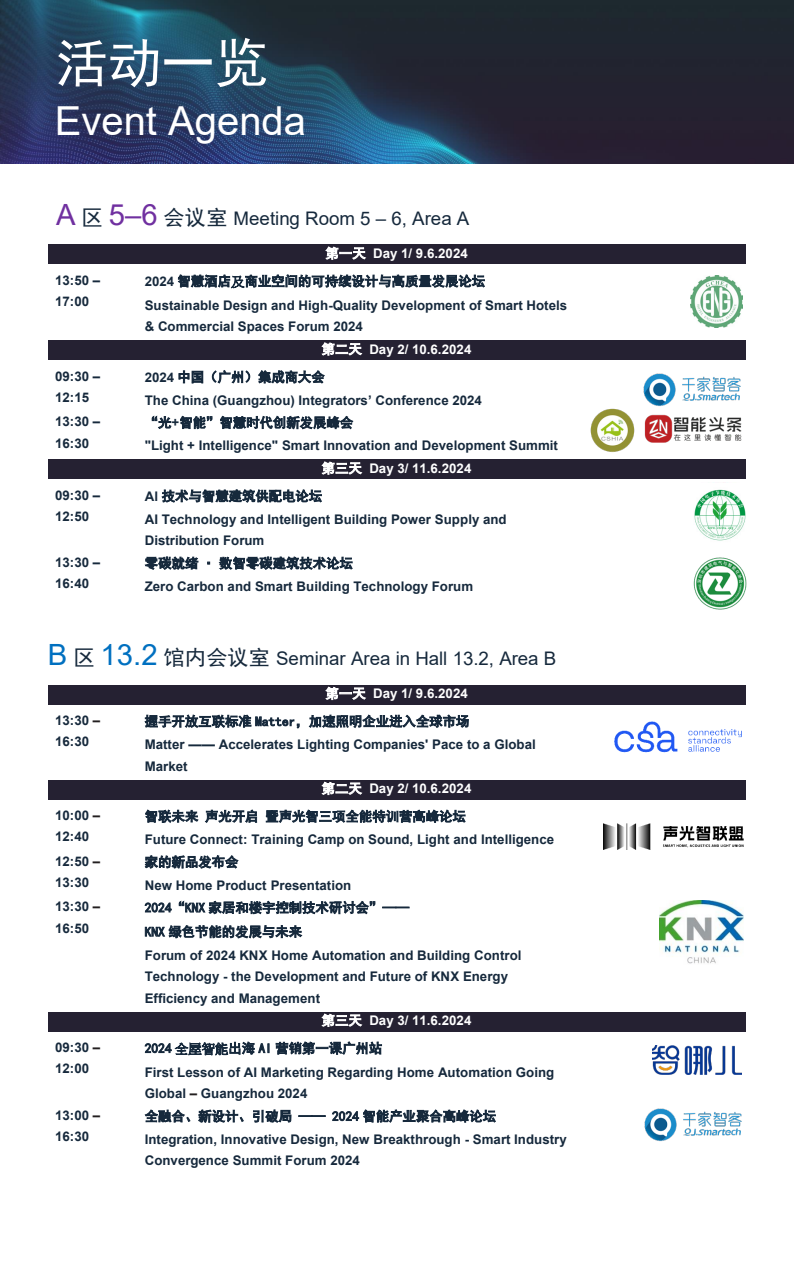
<style>
.page{position:relative;width:794px;height:1265px;background:#fff}
.page>*{position:absolute;margin:0;border:0;box-sizing:border-box;transform-origin:0 0}
.t1{font:53.2px "Sim Hei";color:#fff}
.t2{font:39.9px "Arial";color:#fff}
.t3{font:18.72px "Arial";color:#16293c}
.t4{font:700 13.3px/21.3px "Arial";color:#16293c}
.t5{font:700 13.3px "Arial";color:#fff}
.t6{font:13.3px "Sim Hei";letter-spacing:.01em;color:#16293c}
.s1{font-size:29.22px;color:#7030a0}
.s2{font-family:"Sim Hei";font-size:21.35px}
.s3{font-family:"Sim Hei";font-weight:400}
.s4{font-family:"P Ming Li U";font-weight:400}
.s5{font-family:"Sim Hei";font-weight:400;color:#fff}
.s6{color:#fff}
.s7{font-family:"Arial";font-weight:700}
.s8{font-size:29.22px;color:#0070c0}
.s9{color:#231f20}
</style>
<div class="page">
<img style="left:0;top:0;width:792px;height:163px">
<div style="left:48px;top:244px;width:697px;height:20px;background:#252132"></div>
<div style="left:48px;top:340px;width:697px;height:20px;background:#252132"></div>
<div style="left:48px;top:459px;width:697px;height:20px;background:#252132"></div>
<div style="left:48px;top:685px;width:697px;height:20px;background:#252132"></div>
<div style="left:48px;top:780px;width:697px;height:20px;background:#252132"></div>
<div style="left:48px;top:1012px;width:697px;height:19px;background:#252132"></div>
<img style="left:614px;top:721px;width:128px;height:32px">
<img style="left:603px;top:823px;width:141px;height:27px">
<img style="left:660px;top:900px;width:84px;height:64px">
<img style="left:653px;top:1045px;width:88px;height:29px">
<img style="left:643px;top:373px;width:98px;height:33px">
<img style="left:644px;top:414px;width:98px;height:29px">
<img style="left:644px;top:1108px;width:98px;height:33px">
<img style="left:693px;top:557px;width:54px;height:53px">
<img style="left:694px;top:489px;width:52px;height:52px">
<img style="left:690px;top:276px;width:52px;height:51px">
<img style="left:590px;top:408px;width:45px;height:44px">
<p class="t1" style="left:55px;top:36px;width:215px">活动一览</p>
<p class="t2" style="left:55px;top:93px;width:253px">Event Agenda</p>
<p class="t3" style="left:56px;top:205px;width:415px"><span class="s1">A</span> <span class="s2">区</span> <span class="s1">5–6</span> <span class="s2">会议室</span> Meeting Room 5 – 6, Area A</p>
<p class="t5" style="left:325px;top:244px;width:144px"><span class="s3">第一天</span> Day 1/ 9.6.2024</p>
<p class="t4" style="left:55px;top:270px;width:47px">13:50 –<br>17:00</p>
<p class="t4" style="left:145px;top:269px;width:424px;line-height:24px">2024 <span class="s3">智慧酒店</span><span class="s4">及</span><span class="s3">商业空间的可持续设计与高质量发展论坛<br></span>Sustainable Design and High-Quality Development of Smart Hotels</p>
<p class="t4" style="left:322px;top:316px;width:151px;line-height:22.4px;text-indent:-177px">&amp; Commercial Spaces Forum 2024<br><span class="s5">第二天</span> <span class="s6">Day 2/ 10.6.2024</span></p>
<p class="t4" style="left:55px;top:365px;width:47px">09:30 –<br>12:15</p>
<p class="t4" style="left:145px;top:365px;width:339px;line-height:23.1px">2024 <span class="s3">中国（广州）集成商大会<br></span>The China (Guangzhou) Integrators’ Conference 2024</p>
<p class="t4" style="left:55px;top:411px;width:47px">13:30 –<br>16:30</p>
<p class="t6" style="left:145px;top:416px;width:210px">“光<span class="s7">+</span>智能”智慧时代创新发展峰会</p>
<p class="t4" style="left:145px;top:435px;width:415px">"Light + Intelligence" Smart Innovation and Development Summit</p>
<p class="t5" style="left:322px;top:459px;width:151px"><span class="s3">第三天</span> Day 3/ 11.6.2024</p>
<p class="t4" style="left:55px;top:485px;width:47px">09:30 –<br>12:50</p>
<p class="t4" style="left:145px;top:485px;width:363px;line-height:23.3px">Al <span class="s3">技术与智慧建筑供配电论坛<br></span>AI Technology and Intelligent Building Power Supply and</p>
<p class="t4" style="left:145px;top:530px;width:121px">Distribution Forum</p>
<p class="t4" style="left:55px;top:552px;width:47px">13:30 –<br>16:40</p>
<p class="t4" style="left:145px;top:552px;width:330px;line-height:23.1px"><span class="s3">零碳就绪 · 数智零碳建筑技术论坛<br></span>Zero Carbon and Smart Building Technology Forum</p>
<p class="t3" style="left:48px;top:645px;width:510px"><span class="s8">B</span> <span class="s2">区</span> <span class="s8">13.2</span> <span class="s2">馆内会议室</span> Seminar Area in Hall 13.2, Area B</p>
<p class="t5" style="left:325px;top:684px;width:144px"><span class="s3">第一天</span> Day 1/ 9.6.2024</p>
<p class="t4" style="left:55px;top:710px;width:47px">13:30 <span class="s9">–<br></span>16:30</p>
<p class="t4" style="left:145px;top:710px;width:392px;line-height:23.1px"><span class="s3">握手开放互联标准 Matter，加速照明企业进入全球市场<br></span>Matter —— Accelerates Lighting Companies' Pace to a Global</p>
<p class="t4" style="left:145px;top:755px;width:44px">Market</p>
<p class="t5" style="left:322px;top:779px;width:151px"><span class="s3">第二天</span> Day 2/ 10.6.2024</p>
<p class="t4" style="left:55px;top:805px;width:47px">10:00 <span class="s9">–<br></span>12:40</p>
<p class="t4" style="left:145px;top:805px;width:411px;line-height:23.1px"><span class="s3">智联未来 声光开启 暨声光智三项全能特训营高峰论坛<br></span>Future Connect: Training Camp on Sound, Light and Intelligence</p>
<p class="t4" style="left:55px;top:850px;width:47px">12:50 <span class="s9">–<br></span>13:30</p>
<p class="t4" style="left:145px;top:850px;width:208px;line-height:23.3px"><span class="s3">家的新品发布会<br></span>New Home Product Presentation</p>
<p class="t4" style="left:55px;top:896px;width:47px">13:30 <span class="s9">–<br></span>16:50</p>
<p class="t4" style="left:145px;top:896px;width:378px;line-height:23.6px"><span class="s3">2024“KNX 家居和楼宇控制技术研讨会”——<br>KNX 绿色节能的发展与未来<br></span>Forum of 2024 KNX Home Automation and Building Control</p>
<p class="t4" style="left:145px;top:966px;width:365px">Technology - the Development and Future of KNX Energy</p>
<p class="t4" style="left:145px;top:987px;width:177px">Efficiency and Management</p>
<p class="t5" style="left:322px;top:1011px;width:151px"><span class="s3">第三天</span> Day 3/ 11.6.2024</p>
<p class="t4" style="left:55px;top:1037px;width:47px">09:30 <span class="s9">–<br></span>12:00</p>
<p class="t4" style="left:145px;top:1036px;width:411px;line-height:24.2px"><span class="s3">2024</span> <span class="s4">全屋智能</span><span class="s3">出海 AI 营销第一课广州站<br></span>First Lesson of AI Marketing Regarding Home Automation Going</p>
<p class="t4" style="left:145px;top:1083px;width:164px">Global <span class="s9">–</span> Guangzhou 2024</p>
<p class="t4" style="left:55px;top:1105px;width:47px">13:00 <span class="s9">–<br></span>16:30</p>
<p class="t4" style="left:145px;top:1105px;width:423px;line-height:23.1px"><span class="s3">全融合、新设计、引破局 —— 2024 智能产业聚合高峰论坛<br></span>Integration, Innovative Design, New Breakthrough - Smart Industry</p>
<p class="t4" style="left:145px;top:1150px;width:217px">Convergence Summit Forum 2024</p>
</div>
